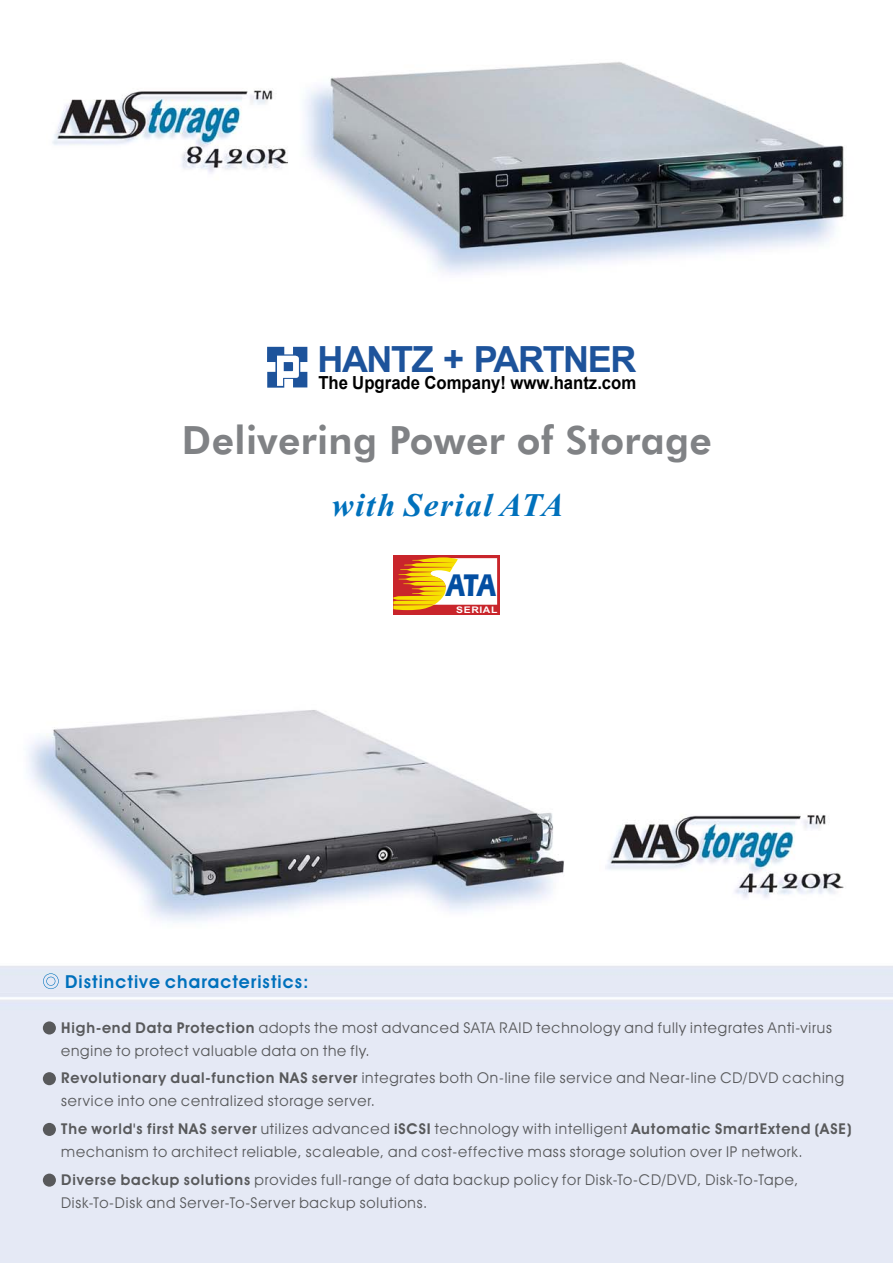
<style>
.page{position:relative;width:894px;height:1263px;background:#fff}
.page>*{position:absolute;margin:0;border:0;box-sizing:border-box;transform-origin:0 0}
.t1{font:800 39px "Futura BT";letter-spacing:.01em;color:#808285}
.t2{font:700 36px "Arial";letter-spacing:-.04em;color:#1d539b}
.t3{font:italic 700 33px "Times New Roman";letter-spacing:.05em;color:#0071bc}
.t4{font:700 32.7px "Eras IT Cby BT";color:#034ea2;scale:.76 1}
.t5{font:700 18px "Arial";color:#000;scale:.93 1}
.t6{font:600 18px "Avant Garde IT Cby BT";letter-spacing:.06em;color:#0071bc}
.t7{font:15px "Avant Garde IT Cby BT";letter-spacing:.055em;color:#58595b}
.t8{font:600 15px "Avant Garde IT Cby BT";letter-spacing:.06em;color:#58595b}
.t9{font:700 9.15px "Arial";letter-spacing:.055em;color:#fff;scale:1.15 1}
.s1{font-weight:600}
.s2{font-weight:400}
</style>
<div class="page">
<img style="left:0;top:62px;width:893px;height:1201px">
<svg style="left:43px;top:1021px;width:13px;height:14px"></svg>
<svg style="left:43px;top:1072px;width:13px;height:13px"></svg>
<svg style="left:43px;top:1123px;width:13px;height:13px"></svg>
<svg style="left:43px;top:1174px;width:13px;height:13px"></svg>
<svg style="left:43px;top:973px;width:16px;height:16px"></svg>
<div style="left:393px;top:556px;width:107px;height:59px;background:#c9252b"></div>
<svg style="left:393px;top:557px;width:104px;height:53px"></svg>
<div style="left:254px;top:335px;width:393px;height:64px;background:#fff"></div>
<svg style="left:267px;top:347px;width:40px;height:41px"></svg>
<h2 class="t2" style="left:317px;top:339px;width:320px">HANTZ + PARTNER</h2>
<p class="t5" style="left:318px;top:372px;width:343px">The Upgrade Company! www.hantz.com</p>
<h1 class="t1" style="left:182px;top:418px;width:531px">Delivering Power of Storage</h1>
<h3 class="t3" style="left:332px;top:485px;width:233px">with Serial ATA</h3>
<h3 class="t4" style="left:447px;top:566px;width:66px">ATA</h3>
<p class="t6" style="left:65px;top:975px;width:245px">Distinctive characteristics:</p>
<p class="t9" style="left:456px;top:605px;width:37px">SERIAL</p>
<p class="t7" style="left:61px;top:1022px;width:772px"><span class="s1">High-end Data Protection</span> adopts the most advanced SATA RAID technology and fully integrates Anti-virus</p>
<p class="t7" style="left:61px;top:1073px;width:784px"><span class="s1">Revolutionary dual-function NAS server</span> integrates both On-line file service and Near-line CD/DVD caching</p>
<p class="t8" style="left:61px;top:1123px;width:792px">The world's first NAS server <span class="s2">utilizes advanced</span> iSCSI <span class="s2">technology with intelligent</span> Automatic SmartExtend (ASE)</p>
<p class="t7" style="left:61px;top:1174px;width:739px"><span class="s1">Diverse backup solutions</span> provides full-range of data backup policy for Disk-To-CD/DVD, Disk-To-Tape,</p>
<p class="t7" style="left:61px;top:1045px;width:310px">engine to protect valuable data on the fly.</p>
<p class="t7" style="left:61px;top:1096px;width:316px">service into one centralized storage server.</p>
<p class="t7" style="left:61px;top:1147px;width:743px">mechanism to architect reliable, scaleable, and cost-effective mass storage solution over IP network.</p>
<p class="t7" style="left:61px;top:1197px;width:368px">Disk-To-Disk and Server-To-Server backup solutions.</p>
</div>
